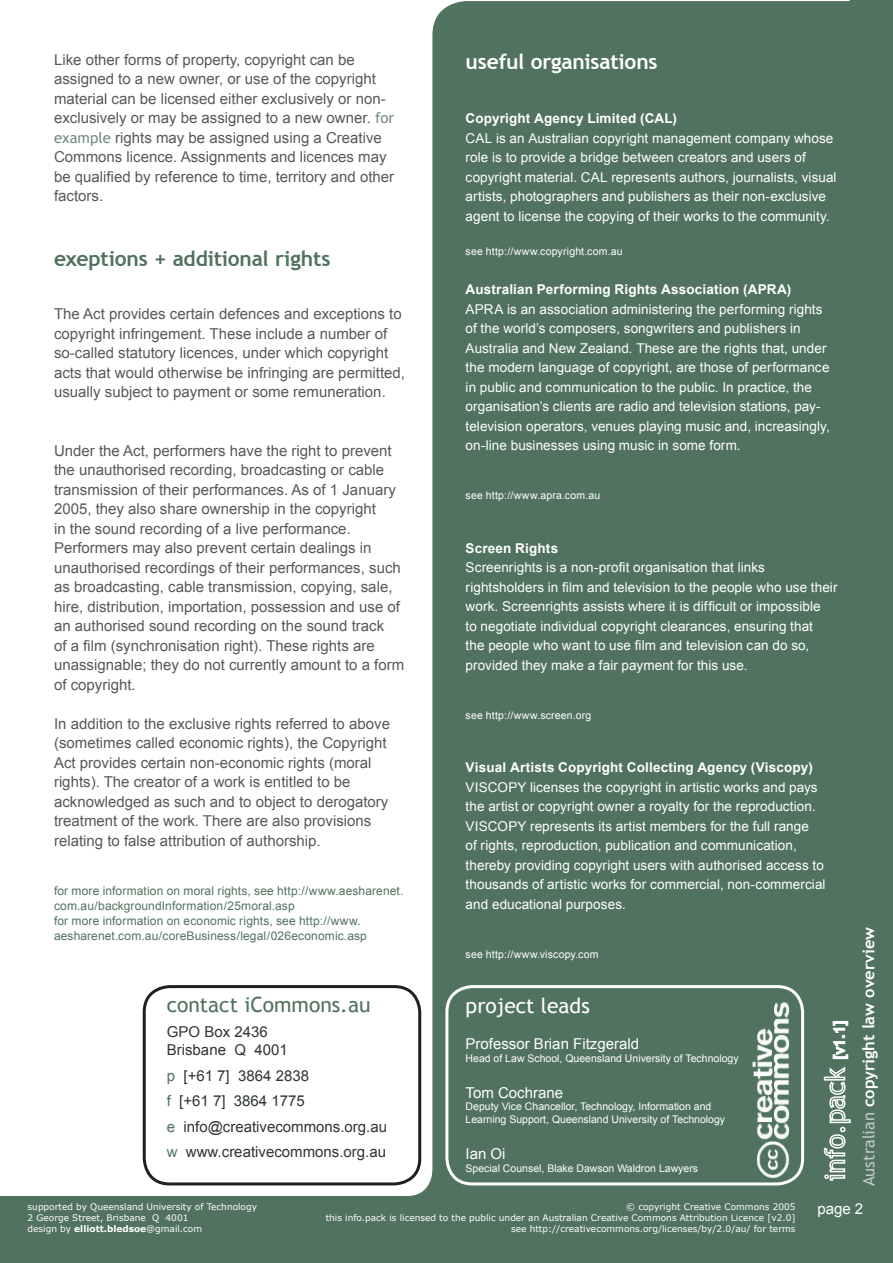
<style>
.page{position:relative;width:893px;height:1263px;background:#fff}
.page>*{position:absolute;margin:0;border:0;box-sizing:border-box;transform-origin:0 0}
.t1{font:700 21px "Trebuchet MS";letter-spacing:-.01em;color:#51725f}
.t2{font:700 21px "Trebuchet MS";letter-spacing:-.01em;color:#fff}
.t3{font:21px "Trebuchet MS";color:#51725f}
.t4{font:21px "Trebuchet MS";color:#fff}
.t5{font:700 16.5px "Trebuchet MS";color:#fff}
.t6{font:15px/19.5px "Arial";color:#57585a}
.t7{font:15px/25.5px "Arial";color:#303537}
.t8{font:15px "Arial";color:#fff}
.t9{font:13.5px/19.5px "Arial";letter-spacing:.005em;color:#fff}
.t10{font:700 13.5px "Arial";letter-spacing:.01em;color:#fff}
.t11{font:12px/15px "Arial";letter-spacing:.01em;color:#51725f}
.t12{font:10.5px/12.6px "Arial";color:#fff}
.t13{font:10.5px "Arial";letter-spacing:.02em;color:#fff}
.t14{font:9px/10.8px "Verdana";color:#fff}
.s1{font-family:"Trebuchet MS";color:#718b7f}
.s2{color:#51725f}
.s3{font-weight:400;color:#c3c8ca}
.s4{font-weight:700}
</style>
<div class="page">
<svg style="left:409px;top:1175px;width:23px;height:21px"></svg>
<div style="left:432px;top:1px;width:461px;height:1262px;background:#51725f"></div>
<div style="left:444px;top:983px;width:362px;height:201px;background:#51725f"></div>
<svg style="left:142px;top:985px;width:281px;height:199px"></svg>
<img style="left:751px;top:1001px;width:43px;height:188px">
<div style="left:0;top:1196px;width:467px;height:67px;background:#51725f"></div>
<svg style="left:823px;top:1066px;width:28px;height:115px;background:#80988a"></svg>
<svg style="left:832px;top:1020px;width:17px;height:40px"></svg>
<div style="left:850px;top:0;width:43px;height:95px;background:#51725f"></div>
<p class="t6" style="left:54px;top:50px;width:342px">Like other forms of property, copyright can be assigned to a new owner, or use of the copyright material can be licensed either exclusively or non&shy;exclusively or may be assigned to a new owner. <span class="s1">for example</span> rights may be assigned using a Creative Commons licence. Assignments and licences may be qualified by reference to time, territory and other factors.</p>
<h1 class="t1" style="left:54px;top:245px;width:278px">exeptions + additional rights</h1>
<p class="t6" style="left:54px;top:304px;width:352px">The Act provides certain defences and exceptions to copyright infringement. These include a number of so-called statutory licences, under which copyright acts that would otherwise be infringing are permitted, usually subject to payment or some remuneration.</p>
<p class="t6" style="left:54px;top:441px;width:352px">Under the Act, performers have the right to prevent the unauthorised recording, broadcasting or cable transmission of their performances. As of 1 January 2005, they also share ownership in the copyright<br>in the sound recording of a live performance.<br>Performers may also prevent certain dealings in unauthorised recordings of their performances, such as broadcasting, cable transmission, copying, sale, hire, distribution, importation, possession and use of an authorised sound recording on the sound track<br>of a film (synchronisation right). These rights are unassignable; they do not currently amount to a form of copyright.</p>
<p class="t6" style="left:54px;top:714px;width:337px">In addition to the exclusive rights referred to above (sometimes called economic rights), the Copyright Act provides certain non-economic rights (moral rights). The creator of a work is entitled to be acknowledged as such and to object to derogatory treatment of the work. There are also provisions relating to false attribution of authorship.</p>
<p class="t11" style="left:54px;top:883px;width:351px">for more information on moral rights, see http://www.aesharenet. com.au/backgroundInformation/25moral.asp<br>for more information on economic rights, see http://www. aesharenet.com.au/coreBusiness/legal/026economic.asp</p>
<h1 class="t3" style="left:167px;top:992px;width:205px">contact iCommons.au</h1>
<p class="t7" style="left:167px;top:1023px;width:122px;line-height:18px">GPO Box 2436<br>Brisbane Q 4001</p>
<p class="t7" style="left:167px;top:1063px;width:222px"><span class="s2">p</span> [+61 7] 3864 2838<br><span class="s2">f</span> [+61 7] 3864 1775<br><span class="s2">e</span> info@creativecommons.org.au <span class="s2">w</span> www.creativecommons.org.au</p>
<h1 class="t2" style="left:466px;top:49px;width:193px">useful organisations</h1>
<p class="t10" style="left:466px;top:109px;width:213px">Copyright Agency Limited (CAL)</p>
<p class="t9" style="left:466px;top:128px;width:372px">CAL is an Australian copyright management company whose role is to provide a bridge between creators and users of copyright material. CAL represents authors, journalists, visual artists, photographers and publishers as their non-exclusive agent to license the copying of their works to the community.</p>
<p class="t13" style="left:466px;top:244px;width:158px">see http://www.copyright.com.au</p>
<p class="t10" style="left:466px;top:280px;width:327px">Australian Performing Rights Association (APRA)</p>
<p class="t9" style="left:466px;top:299px;width:366px">APRA is an association administering the performing rights of the world’s composers, songwriters and publishers in Australia and New Zealand. These are the rights that, under the modern language of copyright, are those of performance in public and communication to the public. In practice, the organisation’s clients are radio and television stations, pay&shy;television operators, venues playing music and, increasingly, on-line businesses using music in some form.</p>
<p class="t12" style="left:466px;top:489px;width:136px">see http://www.apra.com.au</p>
<p class="t10" style="left:466px;top:539px;width:94px">Screen Rights</p>
<p class="t9" style="left:466px;top:558px;width:373px">Screenrights is a non-profit organisation that links rightsholders in film and television to the people who use their work. Screenrights assists where it is difficult or impossible<br>to negotiate individual copyright clearances, ensuring that<br>the people who want to use film and television can do so, provided they make a fair payment for this use.</p>
<p class="t12" style="left:466px;top:709px;width:127px">see http://www.screen.org</p>
<p class="t10" style="left:466px;top:758px;width:349px">Visual Artists Copyright Collecting Agency (Viscopy)</p>
<p class="t9" style="left:466px;top:777px;width:361px">VISCOPY licenses the copyright in artistic works and pays the artist or copyright owner a royalty for the reproduction.<br>VISCOPY represents its artist members for the full range<br>of rights, reproduction, publication and communication, thereby providing copyright users with authorised access to thousands of artistic works for commercial, non-commercial and educational purposes.</p>
<p class="t12" style="left:466px;top:948px;width:134px">see http://www.viscopy.com</p>
<h1 class="t4" style="left:466px;top:993px;width:126px">project leads</h1>
<p class="t8" style="left:466px;top:1034px;width:175px">Professor Brian Fitzgerald</p>
<p class="t12" style="left:466px;top:1052px;width:274px">Head of Law School, Queensland University of Technology</p>
<p class="t8" style="left:466px;top:1083px;width:99px">Tom Cochrane</p>
<p class="t12" style="left:466px;top:1100px;width:261px">Deputy Vice Chancellor, Technology, Information and<br>Learning Support, Queensland University of Technology</p>
<p class="t8" style="left:466px;top:1144px;width:42px">Ian Oi</p>
<p class="t12" style="left:466px;top:1162px;width:234px">Special Counsel, Blake Dawson Waldron Lawyers</p>
<p class="t5" style="left:858px;top:1186px;width:261px;rotate:-90deg"><span class="s3">Australian</span> copyright law overview</p>
<p class="t14" style="left:28px;top:1201px;width:231px">supported by Queensland University of Technology<br>2 George Street, Brisbane Q 4001<br>design by <span class="s4">elliott.bledsoe</span>@gmail.com</p>
<p class="t14" style="left:626px;top:1201px;width:171px">© copyright Creative Commons 2005</p>
<p class="t8" style="left:817px;top:1199px;width:47px">page 2</p>
<p class="t14" style="left:326px;top:1212px;width:471px;text-align:right">this info.pack is licensed to the public under an Australian Creative Commons Attribution Licence [v2.0] see http://creativecommons.org/licenses/by/2.0/au/ for terms</p>
</div>
